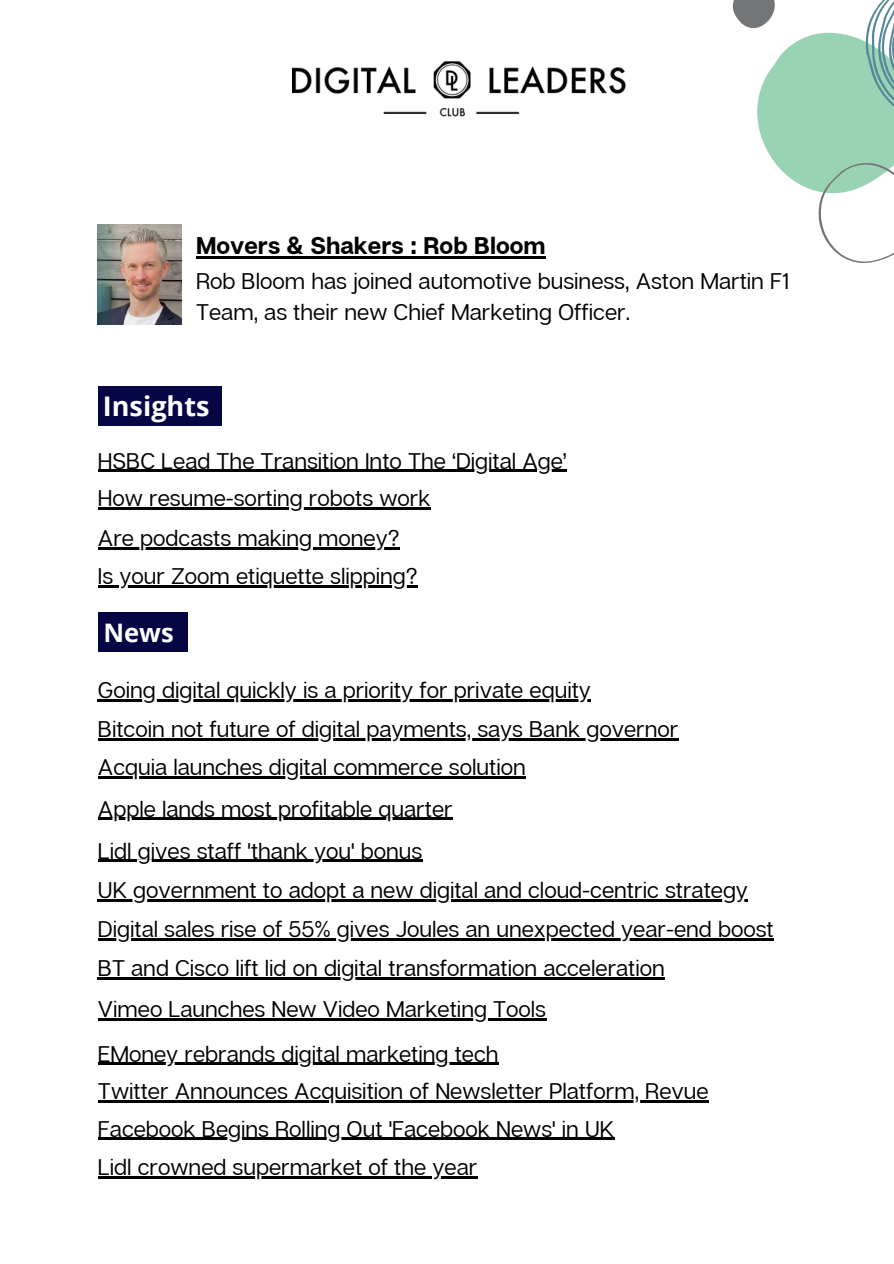
<style>
.page{position:relative;width:894px;height:1264px;background:#fff}
.page>*{position:absolute;margin:0;border:0;box-sizing:border-box;transform-origin:0 0}
.t1{font:700 27px "Open Sans";color:#fff}
.t2{font:700 25.5px "Open Sans";color:#fff}
.t3{font:700 24px "Articulat CF";color:#000}
.t4{font:22.5px/31.5px "Articulat CF";color:#000}
</style>
<div class="page">
<img style="left:292px;top:62px;width:333px;height:55px">
<svg style="left:732px;top:0;width:161px;height:263px"></svg>
<div style="left:98px;top:386px;width:123px;height:39px;background:#060644"></div>
<div style="left:98px;top:612px;width:89px;height:40px;background:#060644"></div>
<img style="left:98px;top:224px;width:83px;height:100px">
<hr style="left:196px;top:256px;width:349px;height:3px;background:#000">
<hr style="left:98px;top:699px;width:492px;height:2px;background:#000">
<hr style="left:98px;top:738px;width:580px;height:2px;background:#000">
<hr style="left:98px;top:776px;width:427px;height:2px;background:#000">
<hr style="left:98px;top:470px;width:468px;height:2px;background:#000">
<hr style="left:98px;top:507px;width:332px;height:3px;background:#000">
<hr style="left:98px;top:547px;width:301px;height:2px;background:#000">
<hr style="left:98px;top:817px;width:354px;height:3px;background:#000">
<hr style="left:98px;top:859px;width:324px;height:3px;background:#000">
<hr style="left:98px;top:585px;width:319px;height:3px;background:#000">
<hr style="left:98px;top:899px;width:649px;height:2px;background:#000">
<hr style="left:98px;top:938px;width:675px;height:2px;background:#000">
<hr style="left:98px;top:977px;width:566px;height:2px;background:#000">
<hr style="left:98px;top:1018px;width:448px;height:2px;background:#000">
<hr style="left:98px;top:1062px;width:400px;height:3px;background:#000">
<hr style="left:98px;top:1100px;width:610px;height:2px;background:#000">
<hr style="left:98px;top:1137px;width:516px;height:2px;background:#000">
<hr style="left:98px;top:1176px;width:379px;height:2px;background:#000">
<p class="t3" style="left:196px;top:231px;width:351px">Movers &amp; Shakers : Rob Bloom</p>
<p class="t4" style="left:196px;top:264px;width:594px">Rob Bloom has joined automotive business, Aston Martin F1<br>Team, as their new Chief Marketing Officer.</p>
<p class="t1" style="left:103px;top:387px;width:108px">Insights</p>
<p class="t4" style="left:98px;top:444px;width:470px">HSBC Lead The Transition Into The ‘Digital Age’</p>
<p class="t4" style="left:98px;top:482px;width:334px">How resume-sorting robots work</p>
<p class="t4" style="left:98px;top:521px;width:303px">Are podcasts making money?</p>
<p class="t4" style="left:98px;top:560px;width:321px">Is your Zoom etiquette slipping?</p>
<p class="t2" style="left:103px;top:614px;width:72px">News</p>
<p class="t4" style="left:98px;top:673px;width:494px">Going digital quickly is a priority for private equity</p>
<p class="t4" style="left:98px;top:713px;width:581px">Bitcoin not future of digital payments, says Bank governor</p>
<p class="t4" style="left:98px;top:751px;width:429px">Acquia launches digital commerce solution</p>
<p class="t4" style="left:98px;top:792px;width:356px">Apple lands most profitable quarter</p>
<p class="t4" style="left:98px;top:834px;width:326px">Lidl gives staff 'thank you' bonus</p>
<p class="t4" style="left:98px;top:873px;width:651px">UK government to adopt a new digital and cloud-centric strategy</p>
<p class="t4" style="left:98px;top:912px;width:677px">Digital sales rise of 55% gives Joules an unexpected year-end boost</p>
<p class="t4" style="left:98px;top:951px;width:568px">BT and Cisco lift lid on digital transformation acceleration</p>
<p class="t4" style="left:98px;top:992px;width:449px">Vimeo Launches New Video Marketing Tools</p>
<p class="t4" style="left:98px;top:1037px;width:402px">EMoney rebrands digital marketing tech</p>
<p class="t4" style="left:98px;top:1074px;width:612px">Twitter Announces Acquisition of Newsletter Platform, Revue</p>
<p class="t4" style="left:98px;top:1112px;width:517px">Facebook Begins Rolling Out 'Facebook News' in UK</p>
<p class="t4" style="left:98px;top:1150px;width:381px">Lidl crowned supermarket of the year</p>
</div>
